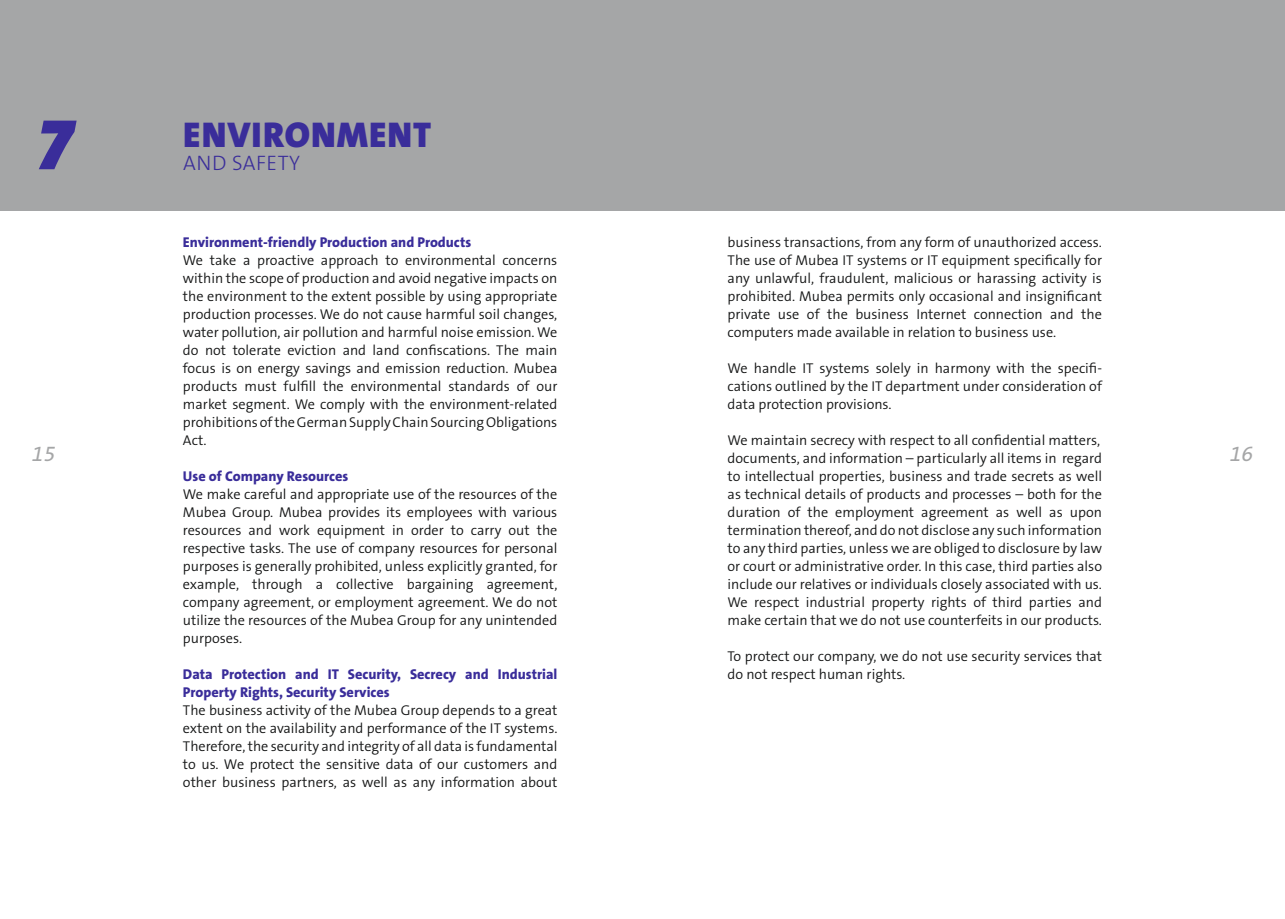
<style>
.page{position:relative;width:1285px;height:919px;background:#fff}
.page>*{position:absolute;margin:0;border:0;box-sizing:border-box;transform-origin:0 0}
.t1{font:italic 900 72px "The Sans B W9";color:#3a2d9a}
.t2{font:900 36px "The Sans B W9";letter-spacing:.025em;color:#3a2d9a}
.t3{font:300 21px "The Sans B W3";letter-spacing:.025em;color:#3a2d9a}
.t4{font:italic 21px "The Sans B W5 Plain";color:#a5a6a7}
.Fließtext{font:300 14.25px/18px "The Sans B W4";color:#151616;text-align:justify}
.Fließtext-2{font:800 14.25px/18px "The Sans B W8";color:#3a2d9a}
</style>
<div class="page">
<div style="left:0;top:0;width:1284px;height:211px;background:#a5a6a7"></div>
<p class="t1" style="left:34px;top:97px;width:41px">7</p>
<p class="t2" style="left:183px;top:112px;width:249px">ENVIRONMENT</p>
<p class="t3" style="left:183px;top:149px;width:118px">AND SAFETY</p>
<p class="Fließtext-2" style="left:183px;top:233px;width:290px">Environment-friendly Production and Products</p>
<p class="Fließtext" style="left:183px;top:251px;width:376px">We take a proactive approach to environmental concerns within the scope of production and avoid negative impacts on the environment to the extent possible by using appropriate production processes. We do not cause harmful soil changes, water pollution, air pollution and harmful noise emission. We do not tolerate eviction and land confiscations. The main focus is on energy savings and emission reduction. Mubea products must fulfill the environmental standards of our market segment. We comply with the environment-related prohibitions of the German Supply Chain Sourcing Obligations Act.</p>
<p class="Fließtext-2" style="left:183px;top:467px;width:167px">Use of Company Resources</p>
<p class="Fließtext" style="left:183px;top:485px;width:376px">We make careful and appropriate use of the resources of the Mubea Group. Mubea provides its employees with various resources and work equipment in order to carry out the respective tasks. The use of company resources for personal purposes is generally prohibited, unless explicitly granted, for example, through a collective bargaining agreement, company agreement, or employment agreement. We do not utilize the resources of the Mubea Group for any unintended purposes.</p>
<p class="Fließtext-2" style="left:183px;top:665px;width:376px">Data Protection and IT Security, Secrecy and Industrial<br>Property Rights, Security Services</p>
<p class="Fließtext" style="left:183px;top:701px;width:376px">The business activity of the Mubea Group depends to a great extent on the availability and performance of the IT systems.<br>Therefore, the security and integrity of all data is fundamental to us. We protect the sensitive data of our customers and other business partners, as well as any information about</p>
<p class="Fließtext" style="left:727px;top:233px;width:376px">business transactions, from any form of unauthorized access.<br>The use of Mubea IT systems or IT equipment specifically for any unlawful, fraudulent, malicious or harassing activity is prohibited. Mubea permits only occasional and insignificant private use of the business Internet connection and the computers made available in relation to business use.</p>
<p class="Fließtext" style="left:727px;top:359px;width:376px">We handle IT systems solely in harmony with the specifi&shy;cations outlined by the IT department under consideration of data protection provisions.</p>
<p class="Fließtext" style="left:727px;top:431px;width:374px">We maintain secrecy with respect to all confidential matters,</p>
<p class="Fließtext" style="left:727px;top:449px;width:376px">documents, and information – particularly all items in regard to intellectual properties, business and trade secrets as well as technical details of products and processes – both for the duration of the employment agreement as well as upon termination thereof, and do not disclose any such information to any third parties, unless we are obliged to disclosure by law or court or administrative order. In this case, third parties also include our relatives or individuals closely associated with us.</p>
<p class="Fließtext" style="left:727px;top:593px;width:376px">We respect industrial property rights of third parties and make certain that we do not use counterfeits in our products.</p>
<p class="Fließtext" style="left:727px;top:647px;width:376px">To protect our company, we do not use security services that do not respect human rights.</p>
<p class="t4" style="left:32px;top:440px;width:25px">15</p>
<p class="t4" style="left:1229px;top:440px;width:25px">16</p>
</div>
